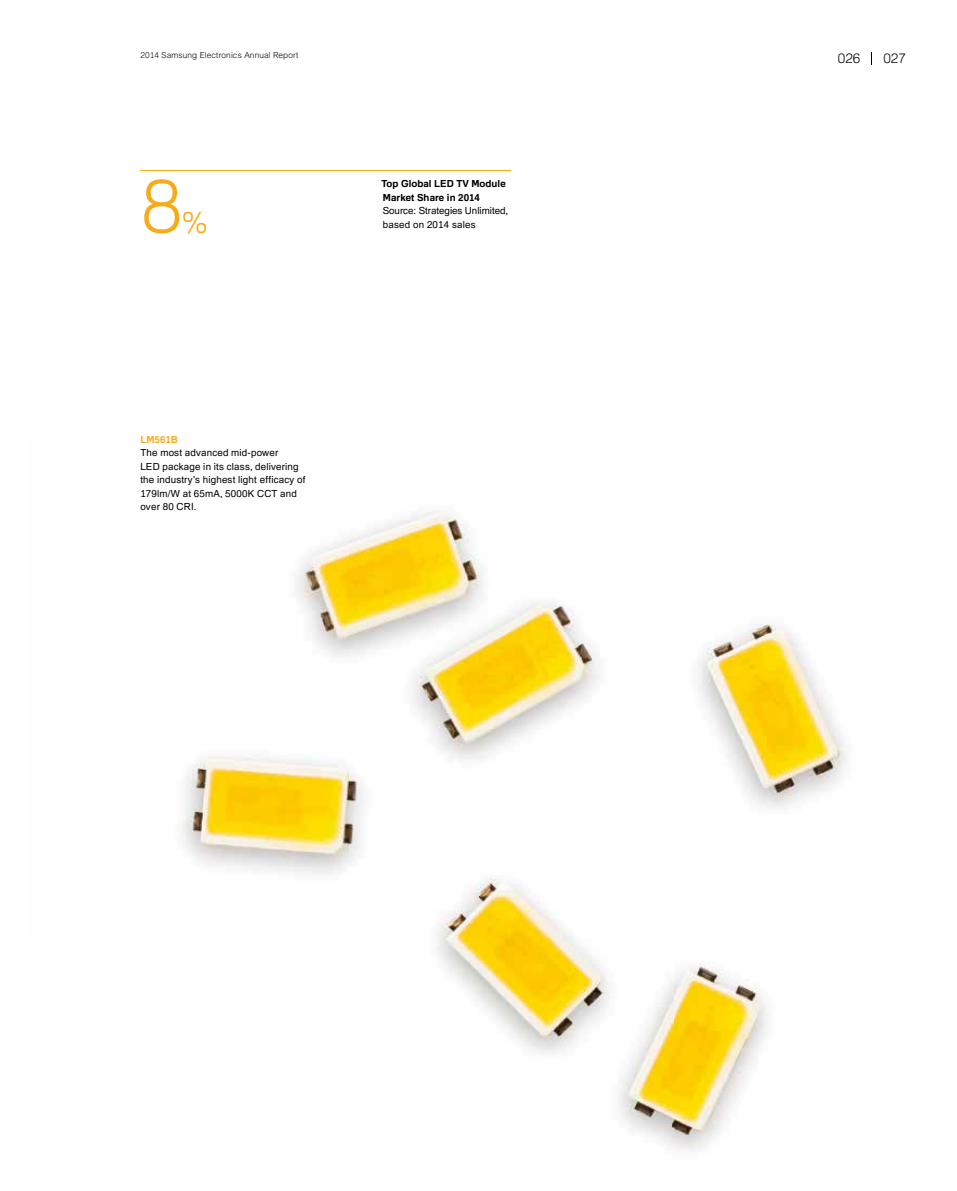
<style>
.page{position:relative;width:957px;height:1191px;background:#fff}
.page>*{position:absolute;margin:0;border:0;box-sizing:border-box;transform-origin:0 0}
.t1{font:300 75px "Familiar Pro";color:#f6ac19}
.t2{font:300 30px "Familiar Pro";color:#f6ac19}
.t3{font:300 13.5px "Familiar Pro";color:#000}
.t4{font:9.75px/13.5px "Familiar Pro";letter-spacing:.02em;color:#000}
.t5{font:9.75px/13.5px "Familiar Pro";color:#000}
.t6{font:700 9.75px/13.5px "Familiar Pro";letter-spacing:.005em;color:#000}
.t7{font:700 9.75px "Familiar Pro";letter-spacing:.005em;color:#f6ac19}
.t8{font:300 8.25px "Familiar Pro";letter-spacing:.015em;color:#000}
</style>
<div class="page">
<img style="left:182px;top:511px;width:663px;height:641px">
<hr style="left:140px;top:170px;width:243px;height:1px;background:#f6ac19">
<hr style="left:383px;top:170px;width:127px;height:1px;background:#f6ac19">
<p class="t8" style="left:140px;top:50px;width:160px">2014 Samsung Electronics Annual Report</p>
<h1 class="t1" style="left:141px;top:160px;width:43px">8</h1>
<h2 class="t2" style="left:181px;top:204px;width:28px">%</h2>
<p class="t6" style="left:381px;top:177px;width:126px">Top Global LED TV Module<br>Market Share in 2014</p>
<p class="t5" style="left:383px;top:204px;width:127px">Source: Strategies Unlimited, based on 2014 sales</p>
<p class="t7" style="left:140px;top:433px;width:39px">LM561B</p>
<p class="t4" style="left:140px;top:446px;width:167px">The most advanced mid-power<br>LED package in its class, delivering the industry’s highest light efficacy of<br>179lm/W at 65mA, 5000K CCT and over 80 CRI.</p>
<h3 class="t3" style="left:838px;top:50px;width:24px">026</h3>
<h3 class="t3" style="left:883px;top:50px;width:24px">027</h3>
</div>
